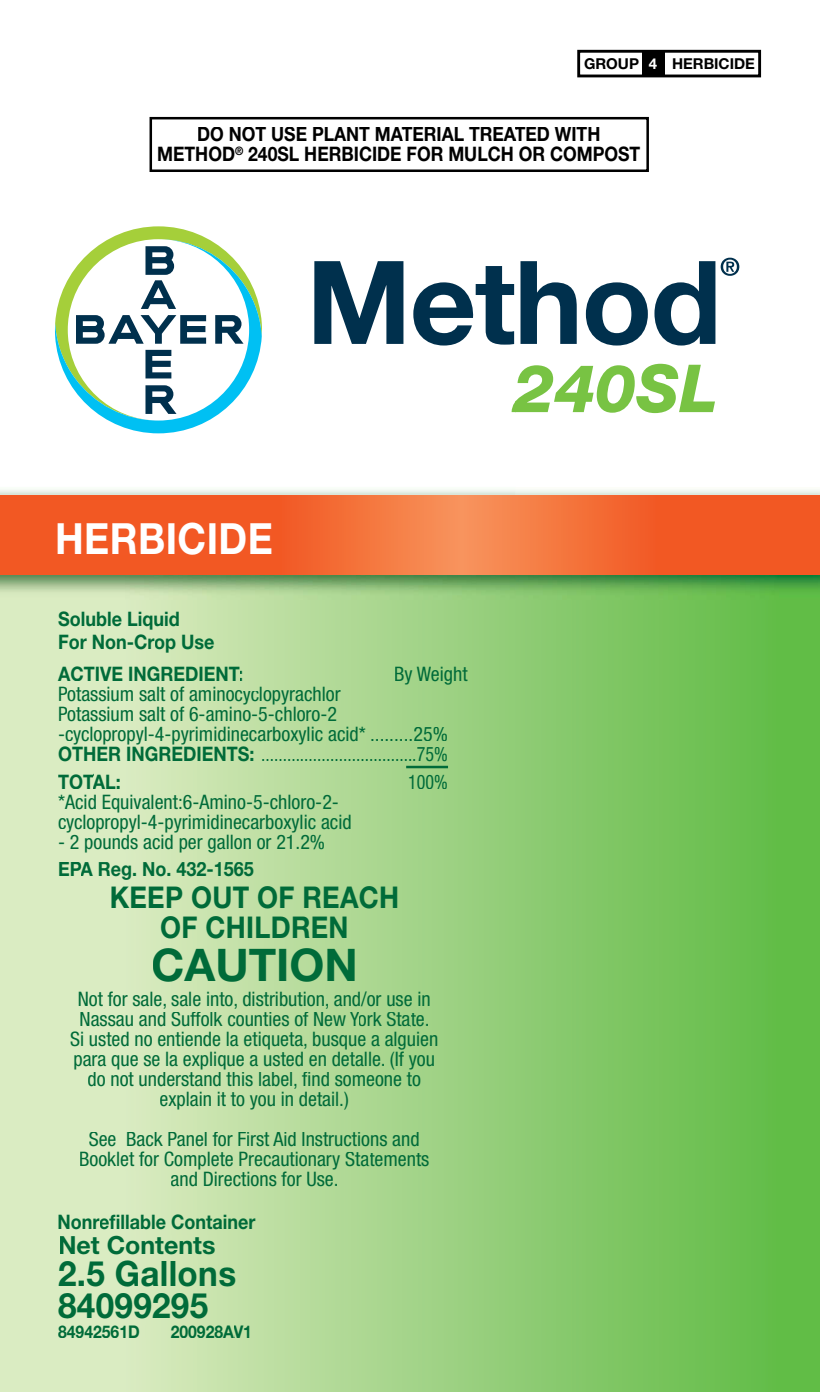
<style>
.page{position:relative;width:820px;height:1392px;background:#fff}
.page>*{position:absolute;margin:0;border:0;box-sizing:border-box;transform-origin:0 0}
.t1{font:700 115.75px "Helvetica Neue LT Std";letter-spacing:-.015em;color:#00304d}
.t2{font:italic 800 66.25px "Helvetica Neue LT Std";color:#78c343}
.t3{font:700 45px "Helvetica Neue LT Std";color:#006b39}
.t4{font:700 43px "Helvetica Neue LT Std";letter-spacing:.01em;color:#fff;scale:.9 1}
.t5{font:700 35px "Helvetica Neue LT Std";letter-spacing:.01em;color:#006b39;scale:.95 1}
.t6{font:700 30px "Helvetica Neue LT Std";letter-spacing:.01em;color:#006b39;scale:.9 1}
.t7{font:700 25px "Helvetica Neue LT Std";color:#006b39}
.t8{font:condensed 20px "Helvetica Neue LT Std";color:#006b39}
.t9{font:700 20px "Helvetica Neue LT Std";color:#006b39;scale:.9 1}
.t10{font:700 20px/20px "Helvetica Neue LT Std";color:#000;text-align:center;scale:.88 1}
.t11{font:condensed 20px "Helvetica Neue LT Std";color:#006b39;scale:.9 1}
.t12{font:700 17.5px "Helvetica Neue LT Std";color:#006b39;scale:.9 1}
.t13{font:700 15px "Helvetica Neue LT Std";color:#000}
.s1{color:#fff}
.s2{font-weight:700;font-stretch:normal}
</style>
<div class="page">
<img style="left:0;top:599px;width:820px;height:793px">
<hr style="left:406px;top:766px;width:42px;height:2px;background:#006b39">
<svg style="left:721px;top:258px;width:18px;height:18px"></svg>
<img style="left:515px;top:499px;width:305px;height:100px">
<div style="left:149px;top:117px;width:500px;height:55px;border:3px solid #000"></div>
<div style="left:577px;top:50px;width:184px;height:27px;border:3px solid #000"></div>
<div style="left:642px;top:52px;width:23px;height:23px;background:#000"></div>
<svg style="left:55px;top:226px;width:207px;height:207px"></svg>
<img style="left:515px;top:489px;width:305px;height:10px">
<img style="left:0;top:489px;width:515px;height:110px">
<img style="left:432px;top:666px;width:35px;height:19px">
<img style="left:396px;top:666px;width:34px;height:19px">
<img style="left:58px;top:666px;width:182px;height:15px">
<img style="left:155px;top:635px;width:59px;height:18px">
<img style="left:59px;top:635px;width:95px;height:14px">
<img style="left:58px;top:612px;width:121px;height:18px">
<div style="left:58px;top:522px;width:213px;height:32px;background:#f25824"></div>
<img style="left:81px;top:862px;width:173px;height:19px">
<svg style="left:81px;top:862px;width:1px;height:14px"></svg>
<img style="left:161px;top:916px;width:185px;height:23px">
<img style="left:112px;top:886px;width:285px;height:23px">
<img style="left:153px;top:948px;width:202px;height:29px">
<img style="left:59px;top:834px;width:265px;height:18px">
<img style="left:84px;top:814px;width:268px;height:19px">
<img style="left:66px;top:818px;width:16px;height:15px">
<svg style="left:58px;top:818px;width:8px;height:10px"></svg>
<img style="left:58px;top:794px;width:280px;height:19px">
<img style="left:58px;top:774px;width:389px;height:14px">
<svg style="left:93px;top:774px;width:1px;height:14px"></svg>
<img style="left:418px;top:747px;width:29px;height:14px">
<img style="left:255px;top:759px;width:160px;height:2px">
<img style="left:58px;top:747px;width:195px;height:14px">
<img style="left:414px;top:727px;width:33px;height:14px">
<img style="left:371px;top:739px;width:40px;height:2px">
<img style="left:91px;top:726px;width:275px;height:19px">
<img style="left:73px;top:731px;width:16px;height:14px">
<img style="left:59px;top:731px;width:14px;height:10px">
<img style="left:59px;top:707px;width:278px;height:14px">
<img style="left:260px;top:687px;width:81px;height:18px">
<img style="left:243px;top:691px;width:16px;height:14px">
<img style="left:59px;top:687px;width:184px;height:14px">
<svg style="left:240px;top:671px;width:3px;height:10px"></svg>
<img style="left:59px;top:862px;width:22px;height:14px">
<img style="left:171px;top:1171px;width:166px;height:15px">
<img style="left:370px;top:1153px;width:59px;height:13px">
<svg style="left:369px;top:1153px;width:1px;height:13px"></svg>
<img style="left:81px;top:1152px;width:288px;height:18px">
<img style="left:273px;top:1132px;width:147px;height:14px">
<img style="left:90px;top:1132px;width:180px;height:14px">
<img style="left:160px;top:1092px;width:188px;height:18px">
<img style="left:297px;top:1072px;width:124px;height:14px">
<img style="left:88px;top:1072px;width:209px;height:17px">
<img style="left:75px;top:1052px;width:360px;height:18px">
<img style="left:71px;top:1032px;width:367px;height:18px">
<img style="left:350px;top:1012px;width:78px;height:14px">
<svg style="left:410px;top:1013px;width:1px;height:13px"></svg>
<svg style="left:358px;top:1012px;width:1px;height:14px"></svg>
<img style="left:81px;top:1012px;width:265px;height:14px">
<img style="left:329px;top:992px;width:102px;height:14px">
<img style="left:79px;top:992px;width:249px;height:17px">
<img style="left:58px;top:1215px;width:198px;height:14px">
<img style="left:59px;top:1260px;width:176px;height:27px">
<img style="left:60px;top:1236px;width:156px;height:18px">
<img style="left:153px;top:977px;width:202px;height:5px">
<img style="left:58px;top:1325px;width:191px;height:13px">
<svg style="left:234px;top:1325px;width:1px;height:13px"></svg>
<img style="left:59px;top:1292px;width:149px;height:26px">
<p class="t13" style="left:584px;top:58px;width:75px">GROUP <span class="s1">4</span></p>
<p class="t13" style="left:672px;top:58px;width:85px">HERBICIDE</p>
<p class="t10" style="left:157px;top:126px;width:550px">DO NOT USE PLANT MATERIAL TREATED WITH<br>METHOD<sup>®</sup> 240SL HERBICIDE FOR MULCH OR COMPOST</p>
<p class="t1" style="left:306px;top:259px;width:417px">Method</p>
<p class="t4" style="left:55px;top:522px;width:243px">HERBICIDE</p>
<p class="t9" style="left:58px;top:612px;width:137px">Soluble Liquid</p>
<p class="t9" style="left:58px;top:634px;width:175px">For Non-Crop Use</p>
<p class="t9" style="left:58px;top:666px;width:207px">ACTIVE INGREDIENT:</p>
<p class="t8" style="left:394px;top:666px;width:75px">By Weight</p>
<p class="t8" style="left:58px;top:686px;width:284px">Potassium salt of aminocyclopyrachlor</p>
<p class="t8" style="left:58px;top:706px;width:280px">Potassium salt of 6-amino-5-chloro-2</p>
<p class="t8" style="left:58px;top:726px;width:391px">-cyclopropyl-4-pyrimidinecarboxylic acid* .........25%</p>
<p class="t11" style="left:58px;top:746px;width:435px"><span class="s2">OTHER INGREDIENTS:</span> ....................................75%</p>
<p class="t9" style="left:58px;top:774px;width:71px">TOTAL:</p>
<p class="t11" style="left:408px;top:774px;width:45px">100%</p>
<p class="t8" style="left:58px;top:794px;width:282px">*Acid Equivalent:6-Amino-5-chloro-2-</p>
<p class="t8" style="left:58px;top:814px;width:295px">cyclopropyl-4-pyrimidinecarboxylic acid</p>
<p class="t8" style="left:58px;top:834px;width:269px">- 2 pounds acid per gallon or 21.2%</p>
<p class="t9" style="left:58px;top:861px;width:219px">EPA Reg. No. 432-1565</p>
<p class="t6" style="left:160px;top:916px;width:211px">OF CHILDREN</p>
<p class="t6" style="left:110px;top:886px;width:323px">KEEP OUT OF REACH</p>
<p class="t3" style="left:151px;top:948px;width:208px">CAUTION</p>
<p class="t8" style="left:78px;top:991px;width:355px">Not for sale, sale into, distribution, and/or use in</p>
<p class="t8" style="left:80px;top:1011px;width:351px">Nassau and Suffolk counties of New York State.</p>
<p class="t8" style="left:70px;top:1031px;width:370px">Si usted no entiende la etiqueta, busque a alguien</p>
<p class="t8" style="left:73px;top:1051px;width:363px">para que se la explique a usted en detalle. (If you</p>
<p class="t8" style="left:87px;top:1071px;width:335px">do not understand this label, find someone to</p>
<p class="t8" style="left:159px;top:1091px;width:191px">explain it to you in detail.)</p>
<p class="t8" style="left:89px;top:1131px;width:332px">See Back Panel for First Aid Instructions and</p>
<p class="t8" style="left:79px;top:1151px;width:352px">Booklet for Complete Precautionary Statements</p>
<p class="t8" style="left:171px;top:1171px;width:169px">and Directions for Use.</p>
<p class="t9" style="left:57px;top:1214px;width:221px">Nonrefillable Container</p>
<p class="t7" style="left:58px;top:1235px;width:159px">Net Contents</p>
<p class="t5" style="left:58px;top:1260px;width:189px">2.5 Gallons</p>
<p class="t12" style="left:58px;top:1325px;width:92px">84942561D</p>
<p class="t5" style="left:58px;top:1292px;width:160px">84099295</p>
<p class="t12" style="left:171px;top:1325px;width:92px">200928AV1</p>
<p class="t2" style="left:513px;top:350px;width:206px">240SL</p>
</div>
